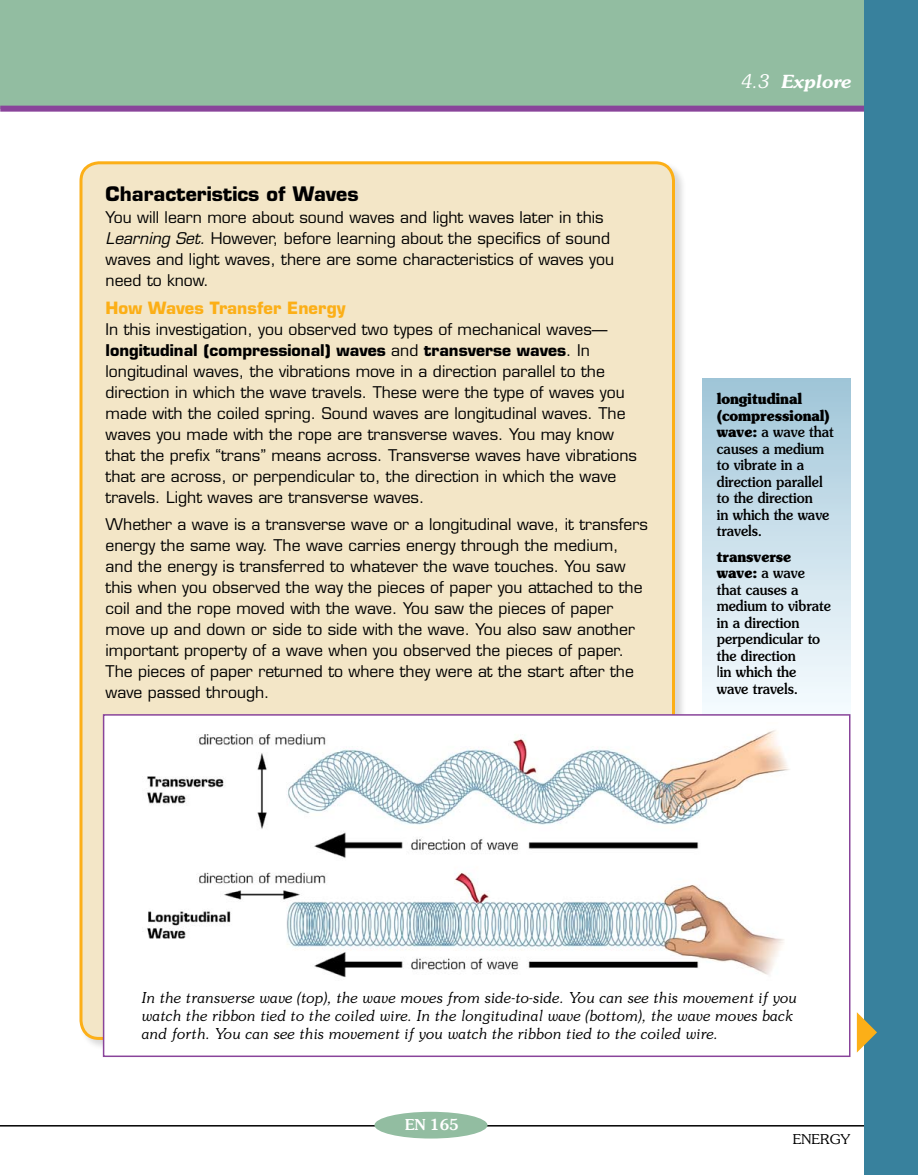
<style>
.page{position:relative;width:918px;height:1175px;background:#fff}
.page>*{position:absolute;margin:0;border:0;box-sizing:border-box;transform-origin:0 0}
.t1{font:700 19.5px "Eurostile";color:#000}
.t2{font:italic 600 18px "Souvenir";letter-spacing:-.01em;color:#fff}
.t3{font:700 16.5px "Eurostile";color:#fcaf17}
.t4{font:15.75px/21px "Eurostile";color:#000}
.t5{font:italic 300 15px/18px "Souvenir";color:#000}
.t6{font:500 15px/16.5px "Souvenir";color:#000;scale:.9 1}
.t7{font:500 15px "Souvenir";color:#fff}
.t8{font:300 13.5px "Souvenir";color:#000;scale:1.05 1}
.s1{font-style:italic}
.s2{font-weight:700}
.s3{font-weight:300;font-size:18.75px}
</style>
<div class="page">
<div style="left:702px;top:379px;width:148px;height:338px;background:linear-gradient(to bottom,#a1c6d9,#f8fdff)"></div>
<div style="left:0;top:0;width:918px;height:109px;background:#92bda1"></div>
<div style="left:0;top:106px;width:918px;height:6px;background:#89449a"></div>
<hr style="left:0;top:1125px;width:918px;height:1px;background:#000">
<div style="left:864px;top:0;width:54px;height:1174px;background:#38819d"></div>
<div style="left:374px;top:1111px;width:114px;height:27px;background:#92bda1;border-radius:50%"></div>
<div style="left:79px;top:160px;width:613px;height:908px;background:#000;opacity:.15"></div>
<div style="left:81px;top:163px;width:593px;height:875px;background:#f3e6c7;border-radius:18px"></div>
<div style="left:104px;top:715px;width:746px;height:341px;background:#fff"></div>
<img style="left:147px;top:730px;width:643px;height:248px">
<div style="left:103px;top:714px;width:747px;height:343px;border:2px solid #89449a"></div>
<svg style="left:857px;top:1012px;width:20px;height:40px"></svg>
<p class="t1" style="left:106px;top:182px;width:255px">Characteristics of Waves</p>
<p class="t4" style="left:106px;top:206px;width:510px">You will learn more about sound waves and light waves later in this <span class="s1">Learning Set.</span> However, before learning about the specifics of sound waves and light waves, there are some characteristics of waves you need to know.</p>
<p class="t3" style="left:106px;top:298px;width:242px">How Waves Transfer Energy</p>
<p class="t4" style="left:106px;top:319px;width:533px">In this investigation, you observed two types of mechanical waves— <span class="s2">longitudinal (compressional) waves</span> and <span class="s2">transverse waves</span>. In longitudinal waves, the vibrations move in a direction parallel to the direction in which the wave travels. These were the type of waves you made with the coiled spring. Sound waves are longitudinal waves. The waves you made with the rope are transverse waves. You may know that the prefix “trans” means across. Transverse waves have vibrations that are across, or perpendicular to, the direction in which the wave travels. Light waves are transverse waves.</p>
<p class="t4" style="left:106px;top:514px;width:544px">Whether a wave is a transverse wave or a longitudinal wave, it transfers energy the same way. The wave carries energy through the medium, and the energy is transferred to whatever the wave touches. You saw this when you observed the way the pieces of paper you attached to the coil and the rope moved with the wave. You saw the pieces of paper move up and down or side to side with the wave. You also saw another important property of a wave when you observed the pieces of paper.<br>The pieces of paper returned to where they were at the start after the wave passed through.</p>
<p class="t2" style="left:741px;top:70px;width:111px"><span class="s3">4.3</span> Explore</p>
<p class="t6" style="left:717px;top:390px;width:131px"><span class="s2">longitudinal (compressional) wave:</span> a wave that causes a medium to vibrate in a direction parallel to the direction<br>in which the wave travels.</p>
<p class="t6" style="left:717px;top:548px;width:128px"><span class="s2">transverse wave:</span> a wave that causes a medium to vibrate in a direction perpendicular to the direction<br>|in which the wave travels.</p>
<p class="t5" style="left:142px;top:988px;width:657px">In the transverse wave (top), the wave moves from side-to-side. You can see this movement if you watch the ribbon tied to the coiled wire. In the longitudinal wave (bottom), the wave moves back and forth. You can see this movement if you watch the ribbon tied to the coiled wire.</p>
<p class="t7" style="left:405px;top:1116px;width:55px">EN 165</p>
<p class="t8" style="left:793px;top:1131px;width:57px">ENERGY</p>
</div>
